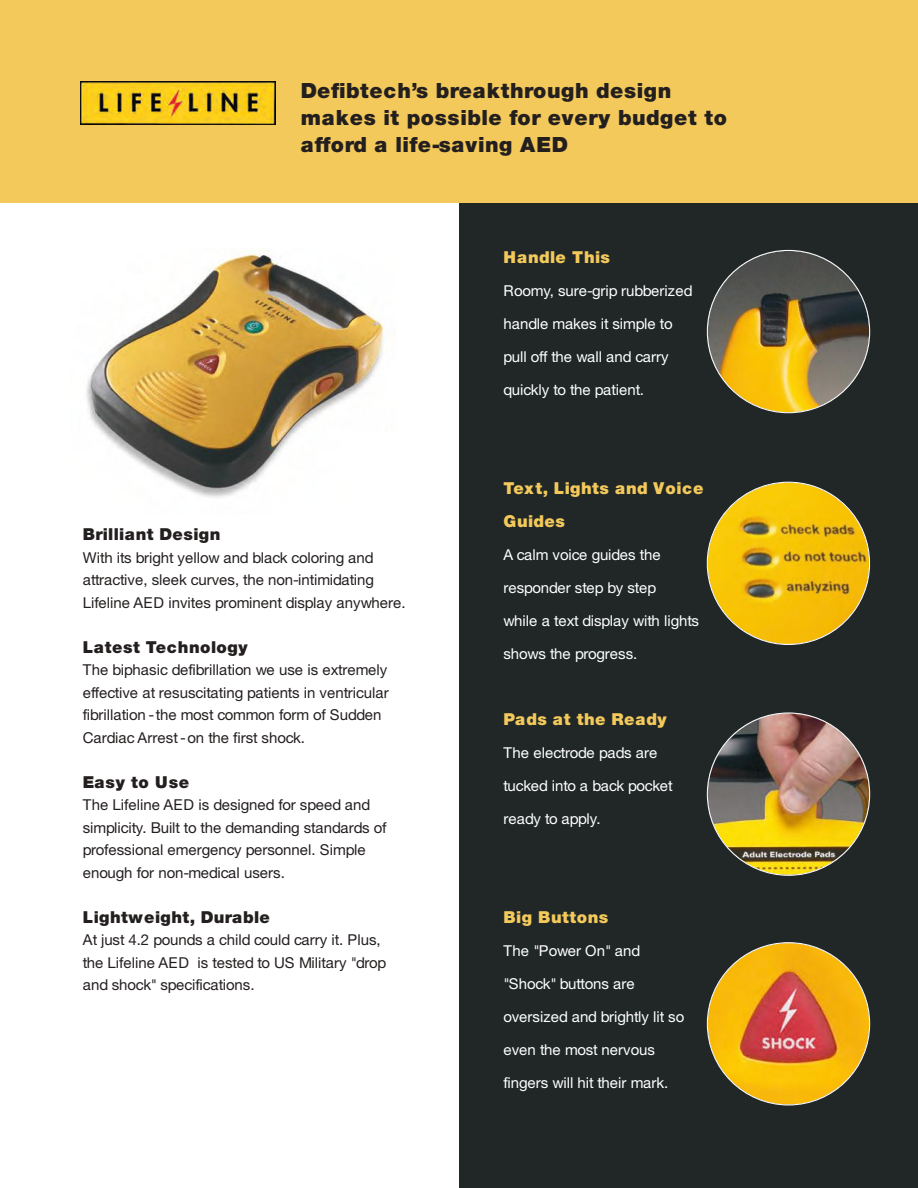
<style>
.page{position:relative;width:918px;height:1188px;background:#fff}
.page>*{position:absolute;margin:0;border:0;box-sizing:border-box;transform-origin:0 0}
.t1{font:900 21px/27px "Helvetica Neue";letter-spacing:.035em;color:#241f1f}
.t2{font:900 16.5px/33px "Helvetica Neue";letter-spacing:.035em;color:#f3c95b}
.t3{font:900 16.5px "Helvetica Neue";letter-spacing:.035em;color:#241f1f}
.t4{font:900 16.5px "Helvetica Neue";letter-spacing:.015em;color:#241f1f}
.t5{font:15px/22.5px "Helvetica Neue";color:#241f1f}
.t6{font:15px "Helvetica Neue";color:#fff}
.t7{font:15px "Helvetica Neue";letter-spacing:-.02em;color:#fff}
</style>
<div class="page">
<div style="left:459px;top:203px;width:459px;height:985px;background:#212727"></div>
<div style="left:0;top:0;width:918px;height:203px;background:#f3c95b"></div>
<img style="left:86px;top:248px;width:305px;height:250px">
<img style="left:81px;top:82px;width:194px;height:43px">
<svg style="left:707px;top:250px;width:163px;height:163px"></svg>
<img style="left:706px;top:481px;width:164px;height:164px">
<img style="left:707px;top:712px;width:163px;height:164px">
<svg style="left:707px;top:942px;width:163px;height:164px"></svg>
<h1 class="t1" style="left:301px;top:77px;width:428px">Defibtech’s breakthrough design makes it possible for every budget to afford a life-saving AED</h1>
<p class="t4" style="left:83px;top:525px;width:139px">Brilliant Design</p>
<p class="t5" style="left:83px;top:546px;width:325px">With its bright yellow and black coloring and attractive, sleek curves, the non-intimidating<br>Lifeline AED invites prominent display anywhere.</p>
<p class="t3" style="left:83px;top:637px;width:166px">Latest Technology</p>
<p class="t5" style="left:83px;top:658px;width:308px">The biphasic defibrillation we use is extremely effective at resuscitating patients in ventricular fibrillation -the most common form of Sudden Cardiac Arrest -on the first shock.</p>
<p class="t3" style="left:83px;top:772px;width:108px">Easy to Use</p>
<p class="t5" style="left:83px;top:793px;width:305px">The Lifeline AED is designed for speed and simplicity. Built to the demanding standards of professional emergency personnel. Simple enough for non-medical users.</p>
<p class="t3" style="left:83px;top:907px;width:189px">Lightweight, Durable</p>
<p class="t5" style="left:83px;top:928px;width:305px">At just 4.2 pounds a child could carry it. Plus, the Lifeline AED is tested to US Military "drop and shock" specifications.</p>
<p class="t2" style="left:503px;top:241px;width:108px">Handle This</p>
<p class="t6" style="left:503px;top:282px;width:191px">Roomy, sure-grip rubberized</p>
<p class="t6" style="left:503px;top:315px;width:171px">handle makes it simple to</p>
<p class="t6" style="left:503px;top:348px;width:167px">pull off the wall and carry</p>
<p class="t6" style="left:503px;top:381px;width:142px">quickly to the patient.</p>
<p class="t2" style="left:503px;top:472px;width:202px">Text, Lights and Voice<br>Guides</p>
<p class="t6" style="left:503px;top:546px;width:159px">A calm voice guides the</p>
<p class="t6" style="left:503px;top:579px;width:154px">responder step by step</p>
<p class="t6" style="left:503px;top:612px;width:197px">while a text display with lights</p>
<p class="t6" style="left:503px;top:645px;width:136px">shows the progress.</p>
<p class="t2" style="left:503px;top:703px;width:165px">Pads at the Ready</p>
<p class="t6" style="left:503px;top:744px;width:155px">The electrode pads are</p>
<p class="t7" style="left:503px;top:777px;width:171px">tucked into a back pocket</p>
<p class="t6" style="left:503px;top:810px;width:99px">ready to apply.</p>
<p class="t2" style="left:503px;top:901px;width:106px">Big Buttons</p>
<p class="t6" style="left:503px;top:942px;width:138px">The "Power On" and</p>
<p class="t6" style="left:503px;top:975px;width:133px">"Shock" buttons are</p>
<p class="t6" style="left:503px;top:1008px;width:182px">oversized and brightly lit so</p>
<p class="t6" style="left:503px;top:1041px;width:153px">even the most nervous</p>
<p class="t6" style="left:503px;top:1074px;width:166px">fingers will hit their mark.</p>
</div>
